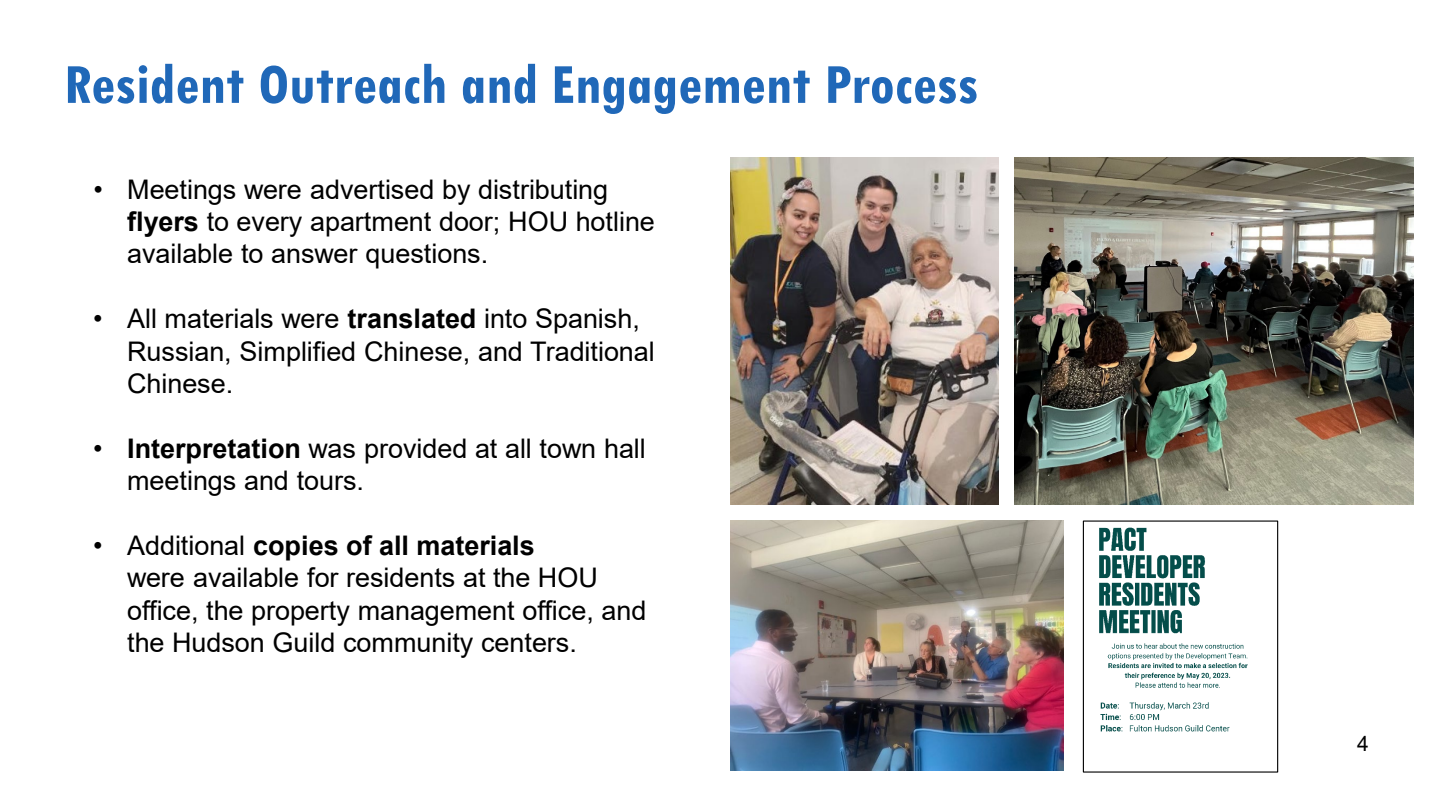
<style>
.page{position:relative;width:1440px;height:810px;background:#fff}
.page>*{position:absolute;margin:0;border:0;box-sizing:border-box;transform-origin:0 0}
.t1{font:700 condensed 60px "Tw Cen";color:#2068b8}
.t2{font:27px/32.4px "Arial";letter-spacing:-.005em;color:#000}
.t3{font:21px "Arial";color:#000}
.s1{font-weight:700}
</style>
<div class="page">
<img style="left:1099px;top:527px;width:149px;height:205px">
<div style="left:1083px;top:521px;width:195px;height:252px;border:1px solid #000"></div>
<img style="left:1015px;top:158px;width:399px;height:347px">
<img style="left:731px;top:521px;width:333px;height:249px">
<img style="left:731px;top:158px;width:268px;height:347px">
<h1 class="t1" style="left:64px;top:48px;width:916px">Resident Outreach and Engagement Process</h1>
<p class="t2" style="left:127px;top:173px;width:529px;text-indent:-34px">• Meetings were advertised by distributing <span class="s1">flyers</span> to every apartment door; HOU hotline available to answer questions.</p>
<p class="t2" style="left:127px;top:302px;width:529px;text-indent:-34px">• All materials were <span class="s1">translated</span> into Spanish,<br>Russian, Simplified Chinese, and Traditional<br>Chinese.</p>
<p class="t2" style="left:127px;top:432px;width:520px;text-indent:-34px">• <span class="s1">Interpretation</span> was provided at all town hall meetings and tours.</p>
<p class="t2" style="left:127px;top:529px;width:521px;text-indent:-34px">• Additional <span class="s1">copies of all materials<br></span>were available for residents at the HOU office, the property management office, and the Hudson Guild community centers.</p>
<p class="t3" style="left:1357px;top:729px;width:13px">4</p>
</div>
